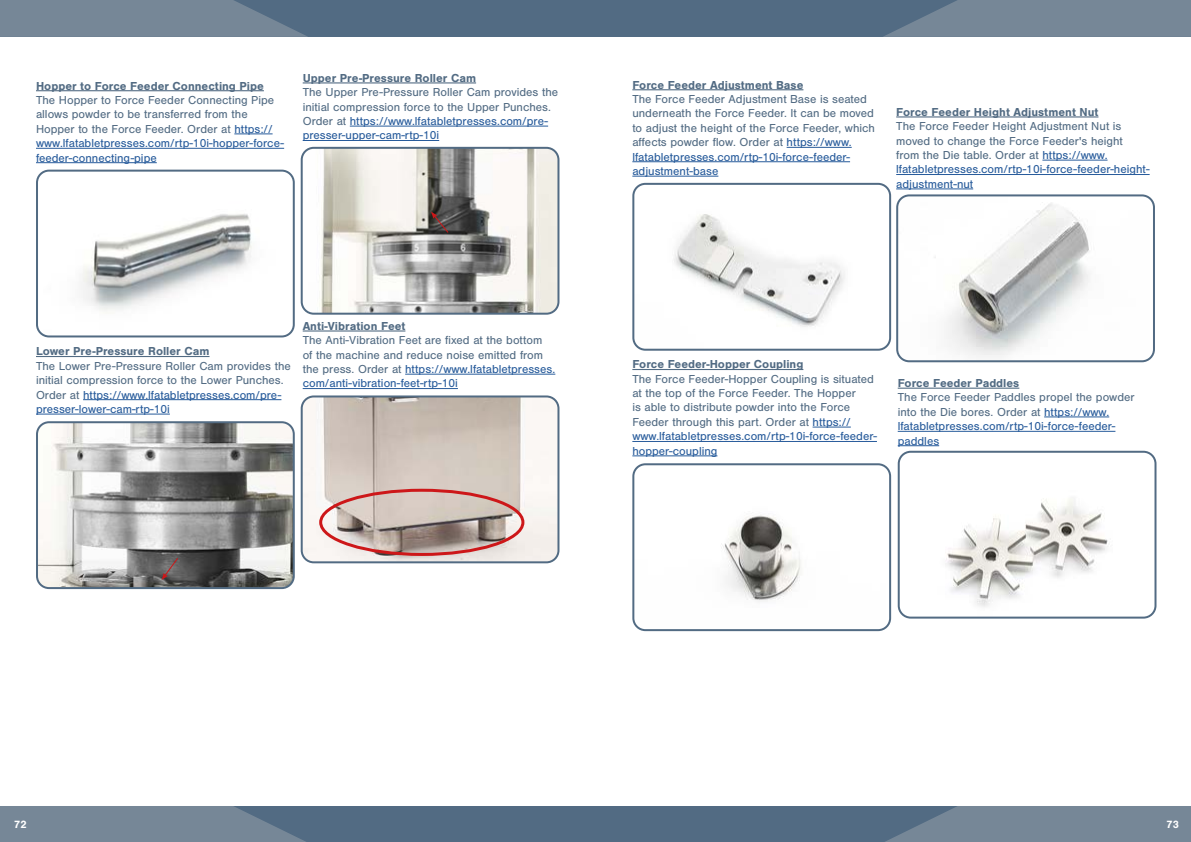
<style>
.page{position:relative;width:1191px;height:842px;background:#fff}
.page>*{position:absolute;margin:0;border:0;box-sizing:border-box;transform-origin:0 0}
.t1{font:12px/14.4px "Nimbus San";color:#526b83}
.t2{font:700 12px "Nimbus San";color:#526b83}
.t3{font:12px/14.4px "Nimbus San";color:#275b9b}
.t4{font:700 11px "Nimbus San";color:#fff}
.s1{color:#275b9b}
.s2{color:#526b83}
</style>
<div class="page">
<div style="left:0;top:0;width:595px;height:37px;background:#526b83"></div>
<svg style="left:0;top:0;width:308px;height:37px;background:#718394"></svg>
<div style="left:0;top:806px;width:595px;height:36px;background:#526b83"></div>
<svg style="left:0;top:806px;width:306px;height:36px;background:#718394"></svg>
<div style="left:595px;top:0;width:596px;height:37px;background:#526b83"></div>
<svg style="left:883px;top:0;width:308px;height:37px;background:#718394"></svg>
<div style="left:595px;top:806px;width:596px;height:36px;background:#526b83"></div>
<svg style="left:885px;top:806px;width:306px;height:36px;background:#718394"></svg>
<hr style="left:632px;top:89px;width:171px;height:1px;background:#526b83">
<hr style="left:786px;top:147px;width:65px;height:1px;background:#275b9b">
<hr style="left:632px;top:161px;width:218px;height:1px;background:#275b9b">
<hr style="left:632px;top:176px;width:86px;height:1px;background:#275b9b">
<img style="left:635px;top:186px;width:250px;height:162px">
<div style="left:632px;top:183px;width:259px;height:168px;border:2px solid #526b83;border-radius:12px"></div>
<hr style="left:896px;top:116px;width:202px;height:1px;background:#526b83">
<hr style="left:1042px;top:160px;width:65px;height:1px;background:#275b9b">
<hr style="left:896px;top:174px;width:253px;height:1px;background:#275b9b">
<hr style="left:896px;top:189px;width:77px;height:1px;background:#275b9b">
<img style="left:899px;top:197px;width:250px;height:163px">
<div style="left:896px;top:194px;width:259px;height:168px;border:2px solid #526b83;border-radius:12px"></div>
<hr style="left:632px;top:369px;width:171px;height:1px;background:#526b83">
<hr style="left:812px;top:427px;width:39px;height:1px;background:#275b9b">
<hr style="left:632px;top:441px;width:245px;height:1px;background:#275b9b">
<hr style="left:632px;top:455px;width:85px;height:1px;background:#275b9b">
<img style="left:635px;top:466px;width:250px;height:162px">
<div style="left:632px;top:463px;width:259px;height:168px;border:2px solid #526b83;border-radius:12px"></div>
<hr style="left:897px;top:388px;width:122px;height:1px;background:#526b83">
<hr style="left:1044px;top:416px;width:65px;height:1px;background:#275b9b">
<hr style="left:897px;top:431px;width:218px;height:1px;background:#275b9b">
<hr style="left:897px;top:445px;width:42px;height:1px;background:#275b9b">
<img style="left:900px;top:454px;width:250px;height:162px">
<div style="left:897px;top:451px;width:259px;height:168px;border:2px solid #526b83;border-radius:12px"></div>
<hr style="left:36px;top:90px;width:228px;height:1px;background:#526b83">
<hr style="left:234px;top:133px;width:38px;height:1px;background:#275b9b">
<hr style="left:36px;top:148px;width:248px;height:1px;background:#275b9b">
<hr style="left:36px;top:162px;width:121px;height:1px;background:#275b9b">
<hr style="left:36px;top:356px;width:173px;height:1px;background:#526b83">
<hr style="left:83px;top:399px;width:198px;height:1px;background:#275b9b">
<hr style="left:36px;top:414px;width:134px;height:1px;background:#275b9b">
<hr style="left:303px;top:82px;width:173px;height:1px;background:#526b83">
<hr style="left:350px;top:126px;width:198px;height:1px;background:#275b9b">
<hr style="left:303px;top:140px;width:136px;height:1px;background:#275b9b">
<hr style="left:303px;top:330px;width:102px;height:2px;background:#526b83">
<hr style="left:405px;top:374px;width:150px;height:1px;background:#275b9b">
<hr style="left:303px;top:388px;width:155px;height:1px;background:#275b9b">
<img style="left:38px;top:171px;width:251px;height:165px">
<div style="left:36px;top:170px;width:259px;height:167px;border:2px solid #526b83;border-radius:12px"></div>
<img style="left:302px;top:148px;width:256px;height:164px">
<div style="left:301px;top:147px;width:258px;height:168px;border:2px solid #526b83;border-radius:12px"></div>
<svg style="left:431px;top:212px;width:18px;height:22px"></svg>
<img style="left:38px;top:424px;width:254px;height:163px">
<div style="left:36px;top:421px;width:259px;height:168px;border:2px solid #526b83;border-radius:12px"></div>
<svg style="left:162px;top:557px;width:17px;height:23px"></svg>
<img style="left:302px;top:398px;width:256px;height:164px">
<div style="left:301px;top:395px;width:258px;height:168px;border:2px solid #526b83;border-radius:12px"></div>
<div style="left:319px;top:489px;width:205px;height:67px;border:3px solid #cd1719;border-radius:50%"></div>
<p class="t2" style="left:36px;top:79px;width:229px">Hopper to Force Feeder Connecting Pipe</p>
<p class="t1" style="left:36px;top:93px;width:250px">The Hopper to Force Feeder Connecting Pipe allows powder to be transferred from the Hopper to the Force Feeder. Order at <span class="s1">https:// www.lfatabletpresses.com/rtp-10i-hopper-force&shy;feeder-connecting-pipe</span></p>
<p class="t2" style="left:303px;top:71px;width:175px">Upper Pre-Pressure Roller Cam</p>
<p class="t1" style="left:303px;top:85px;width:257px">The Upper Pre-Pressure Roller Cam provides the initial compression force to the Upper Punches.<br>Order at <span class="s1">https://www.lfatabletpresses.com/pre&shy;presser-upper-cam-rtp-10i</span></p>
<p class="t2" style="left:36px;top:345px;width:175px">Lower Pre-Pressure Roller Cam</p>
<p class="t1" style="left:36px;top:359px;width:256px">The Lower Pre-Pressure Roller Cam provides the initial compression force to the Lower Punches.<br>Order at <span class="s1">https://www.lfatabletpresses.com/pre&shy;presser-lower-cam-rtp-10i</span></p>
<p class="t2" style="left:303px;top:319px;width:104px">Anti-Vibration Feet</p>
<p class="t1" style="left:303px;top:333px;width:254px">The Anti-Vibration Feet are fixed at the bottom<br>of the machine and reduce noise emitted from the press. Order at <span class="s1">https://www.lfatabletpresses. com/anti-vibration-feet-rtp-10i</span></p>
<p class="t2" style="left:632px;top:78px;width:173px">Force Feeder Adjustment Base</p>
<p class="t1" style="left:632px;top:92px;width:244px">The Force Feeder Adjustment Base is seated underneath the Force Feeder. It can be moved to adjust the height of the Force Feeder, which affects powder flow. Order at <span class="s1">https://www. lfatabletpresses.com/rtp-10i-force-feeder&shy;adjustment-base</span></p>
<p class="t2" style="left:896px;top:105px;width:204px">Force Feeder Height Adjustment Nut</p>
<p class="t1" style="left:896px;top:119px;width:255px">The Force Feeder Height Adjustment Nut is moved to change the Force Feeder's height<br>from the Die table. Order at <span class="s1">https://www. lfatabletpresses.com/rtp-10i-force-feeder-height&shy;adjustment-nut</span></p>
<p class="t2" style="left:632px;top:358px;width:172px">Force Feeder-Hopper Coupling</p>
<p class="t1" style="left:632px;top:372px;width:246px">The Force Feeder-Hopper Coupling is situated at the top of the Force Feeder. The Hopper<br>is able to distribute powder into the Force Feeder through this part. Order at <span class="s1">https:// www.lfatabletpresses.com/rtp-10i-force-feeder&shy;hopper-coupling</span></p>
<p class="t2" style="left:897px;top:376px;width:123px">Force Feeder Paddles</p>
<p class="t3" style="left:897px;top:390px;width:238px"><span class="s2">The Force Feeder Paddles propel the powder into the Die bores. Order at</span> https://www. lfatabletpresses.com/rtp-10i-force-feeder&shy;paddles</p>
<p class="t4" style="left:14px;top:818px;width:14px">72</p>
<p class="t4" style="left:1166px;top:818px;width:14px">73</p>
</div>
